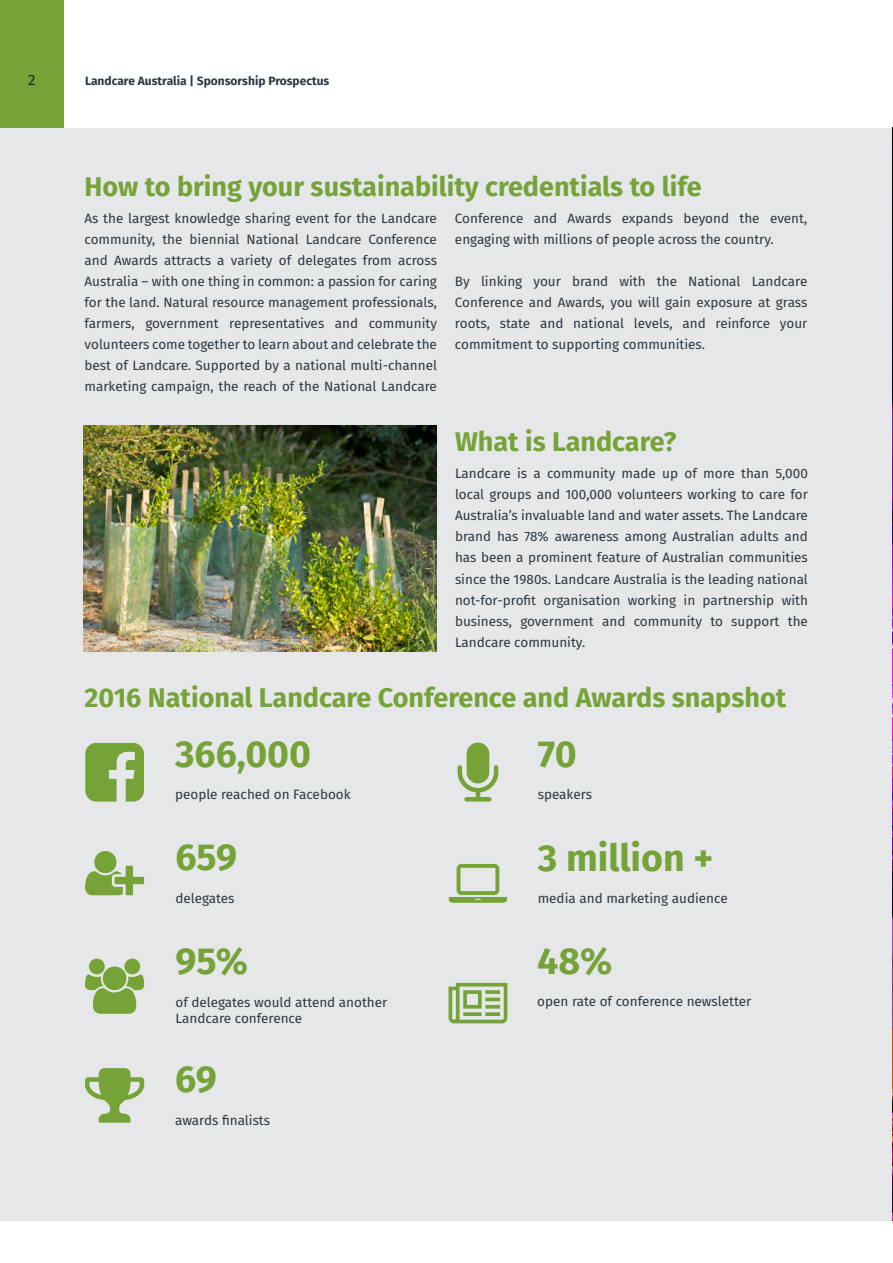
<style>
.page{position:relative;width:893px;height:1263px;background:#fff}
.page>*{position:absolute;margin:0;border:0;box-sizing:border-box;transform-origin:0 0}
.Numeric{font:700 37.5px "Fira Sans";color:#75a338}
.Heading_1{font:700 27px "Fira Sans";color:#75a338}
.t1{font:15px "Fira Sans";color:#231f20}
.Body_Text{font:13.5px/21px "Fira Sans";color:#2c3840;text-align:justify}
.Caption___Footer{font:13.5px/16.2px "Fira Sans";color:#2c3840}
.t2{font:700 12px "Fira Sans";color:#2c3840}
</style>
<div class="page">
<div style="left:0;top:128px;width:893px;height:1092px;background:#e6e7e9"></div>
<img style="left:892px;top:128px;width:1px;height:1092px">
<img style="left:84px;top:426px;width:353px;height:226px">
<svg style="left:85px;top:743px;width:59px;height:58px"></svg>
<svg style="left:458px;top:743px;width:40px;height:58px"></svg>
<svg style="left:85px;top:959px;width:59px;height:55px"></svg>
<svg style="left:85px;top:851px;width:59px;height:44px"></svg>
<svg style="left:85px;top:1068px;width:59px;height:55px"></svg>
<svg style="left:449px;top:864px;width:58px;height:39px"></svg>
<svg style="left:448px;top:983px;width:59px;height:40px"></svg>
<div style="left:0;top:0;width:64px;height:128px;background:#75a338"></div>
<p class="t1" style="left:28px;top:68px;width:9px">2</p>
<p class="t2" style="left:85px;top:71px;width:246px">Landcare Australia | Sponsorship Prospectus</p>
<p class="Heading_1" style="left:85px;top:163px;width:619px">How to bring your sustainability credentials to life</p>
<p class="Body_Text" style="left:85px;top:208px;width:354px">As the largest knowledge sharing event for the Landcare community, the biennial National Landcare Conference and Awards attracts a variety of delegates from across Australia – with one thing in common: a passion for caring for the land. Natural resource management professionals, farmers, government representatives and community volunteers come together to learn about and celebrate the best of Landcare. Supported by a national multi-channel marketing campaign, the reach of the National Landcare</p>
<p class="Body_Text" style="left:455px;top:208px;width:354px">Conference and Awards expands beyond the event, engaging with millions of people across the country.</p>
<p class="Body_Text" style="left:455px;top:271px;width:354px">By linking your brand with the National Landcare Conference and Awards, you will gain exposure at grass roots, state and national levels, and reinforce your commitment to supporting communities.</p>
<p class="Heading_1" style="left:455px;top:419px;width:223px">What is Landcare?</p>
<p class="Body_Text" style="left:455px;top:463px;width:354px">Landcare is a community made up of more than 5,000 local groups and 100,000 volunteers working to care for Australia’s invaluable land and water assets. The Landcare brand has 78% awareness among Australian adults and has been a prominent feature of Australian communities since the 1980s. Landcare Australia is the leading national not-for-profit organisation working in partnership with business, government and community to support the Landcare community.</p>
<p class="Heading_1" style="left:85px;top:675px;width:703px">2016 National Landcare Conference and Awards snapshot</p>
<p class="Numeric" style="left:175px;top:722px;width:138px">366,000</p>
<p class="Caption___Footer" style="left:175px;top:786px;width:177px">people reached on Facebook</p>
<p class="Numeric" style="left:175px;top:826px;width:63px">659</p>
<p class="Caption___Footer" style="left:175px;top:889px;width:61px">delegates</p>
<p class="Numeric" style="left:175px;top:929px;width:74px">95%</p>
<p class="Caption___Footer" style="left:175px;top:994px;width:213px">of delegates would attend another<br>Landcare conference</p>
<p class="Numeric" style="left:175px;top:1048px;width:43px">69</p>
<p class="Caption___Footer" style="left:175px;top:1111px;width:97px">awards finalists</p>
<p class="Numeric" style="left:538px;top:722px;width:41px">70</p>
<p class="Caption___Footer" style="left:538px;top:786px;width:56px">speakers</p>
<p class="Numeric" style="left:538px;top:826px;width:177px">3 million +</p>
<p class="Caption___Footer" style="left:538px;top:890px;width:191px">media and marketing audience</p>
<p class="Numeric" style="left:537px;top:929px;width:77px">48%</p>
<p class="Caption___Footer" style="left:537px;top:993px;width:215px">open rate of conference newsletter</p>
</div>
